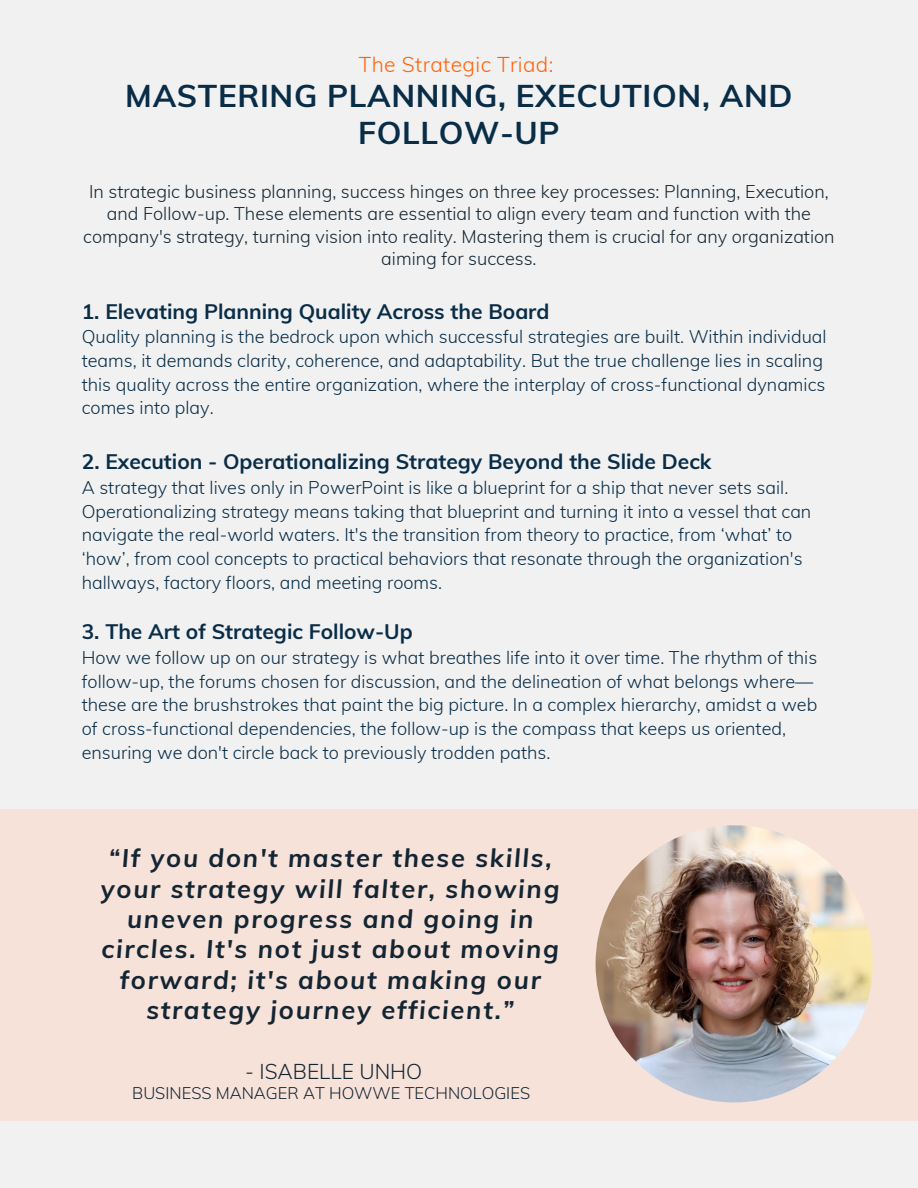
<style>
.page{position:relative;width:918px;height:1188px;background:#f1f1f1}
.page>*{position:absolute;margin:0;border:0;box-sizing:border-box;transform-origin:0 0}
.t1{font:700 31.5px/37.2px "Muli";letter-spacing:.02em;color:#092d47;text-align:center}
.t2{font:italic 700 25.5px/30.3px "Muli";letter-spacing:.07em;color:#132533;text-align:center}
.t3{font:700 21px "Muli";color:#092d47}
.t4{font:300 21px "Muli";letter-spacing:.02em;color:#ff6309}
.t5{font:300 21px "Muli";color:#132533}
.t6{font:300 18px/23.7px "Muli";color:#092d47}
.t7{font:300 18px/22.5px "Muli";color:#132533;text-align:center}
.t8{font:300 16.5px "Muli";color:#132533}
</style>
<div class="page">
<div style="left:0;top:809px;width:918px;height:312px;background:#f7e2d9"></div>
<img style="left:596px;top:825px;width:277px;height:277px;border-radius:50%">
<p class="t4" style="left:359px;top:51px;width:196px">The Strategic Triad:</p>
<p class="t1" style="left:125px;top:76px;width:669px">MASTERING PLANNING, EXECUTION, AND<br>FOLLOW-UP</p>
<p class="t7" style="left:83px;top:180px;width:753px">In strategic business planning, success hinges on three key processes: Planning, Execution, and Follow-up. These elements are essential to align every team and function with the company's strategy, turning vision into reality. Mastering them is crucial for any organization aiming for success.</p>
<p class="t3" style="left:82px;top:298px;width:469px">1. Elevating Planning Quality Across the Board</p>
<p class="t6" style="left:82px;top:325px;width:746px">Quality planning is the bedrock upon which successful strategies are built. Within individual teams, it demands clarity, coherence, and adaptability. But the true challenge lies in scaling this quality across the entire organization, where the interplay of cross-functional dynamics comes into play.</p>
<p class="t3" style="left:82px;top:448px;width:631px">2. Execution - Operationalizing Strategy Beyond the Slide Deck</p>
<p class="t6" style="left:82px;top:475px;width:731px">A strategy that lives only in PowerPoint is like a blueprint for a ship that never sets sail.<br>Operationalizing strategy means taking that blueprint and turning it into a vessel that can navigate the real-world waters. It's the transition from theory to practice, from ‘what’ to ‘how’, from cool concepts to practical behaviors that resonate through the organization's hallways, factory floors, and meeting rooms.</p>
<p class="t3" style="left:82px;top:618px;width:333px">3. The Art of Strategic Follow-Up</p>
<p class="t6" style="left:82px;top:645px;width:737px">How we follow up on our strategy is what breathes life into it over time. The rhythm of this follow-up, the forums chosen for discussion, and the delineation of what belongs where— these are the brushstrokes that paint the big picture. In a complex hierarchy, amidst a web of cross-functional dependencies, the follow-up is the compass that keeps us oriented, ensuring we don't circle back to previously trodden paths.</p>
<p class="t2" style="left:101px;top:843px;width:460px">“If you don't master these skills, your strategy will falter, showing uneven progress and going in circles. It's not just about moving forward; it's about making our strategy journey efficient.”</p>
<p class="t5" style="left:245px;top:1058px;width:179px">- ISABELLE UNHO</p>
<p class="t8" style="left:132px;top:1083px;width:399px">BUSINESS MANAGER AT HOWWE TECHNOLOGIES</p>
</div>
